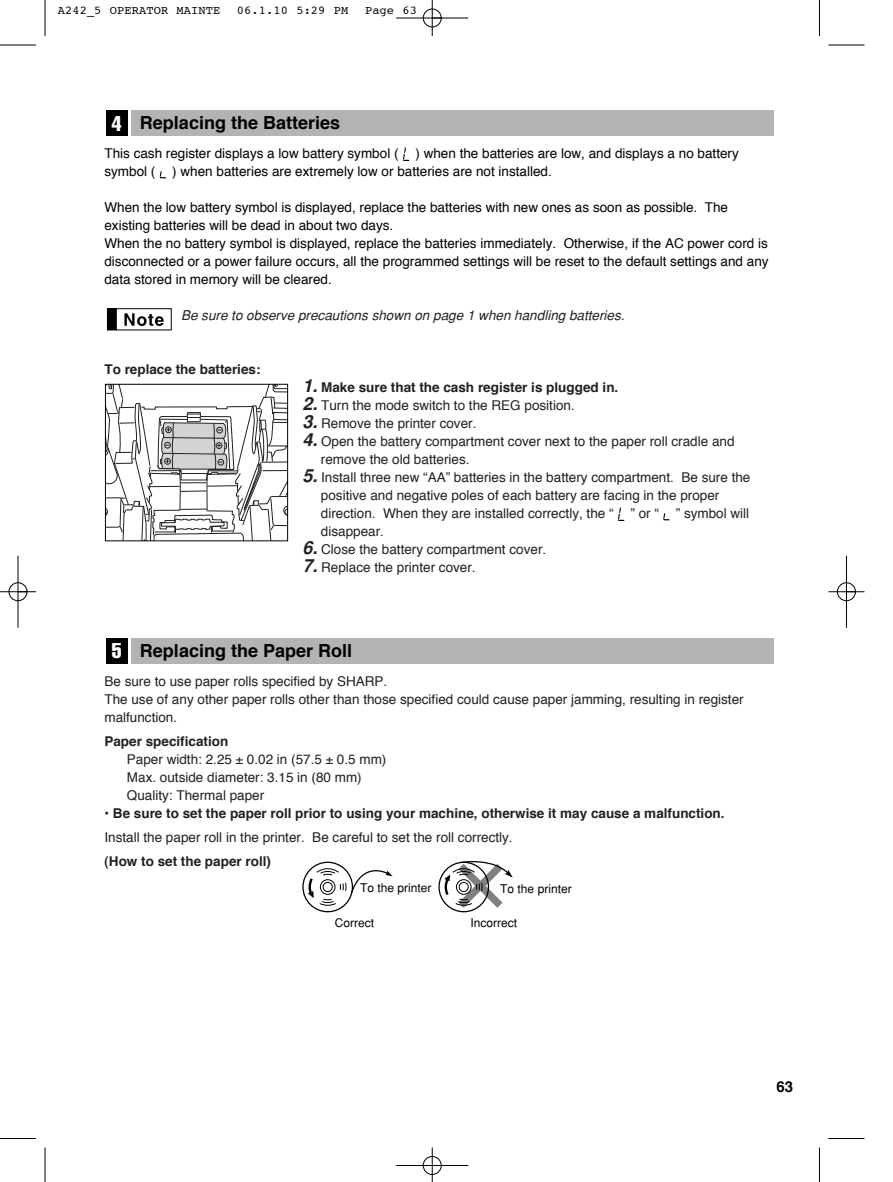
<style>
.page{position:relative;width:893px;height:1182px;background:#fff}
.page>*{position:absolute;margin:0;border:0;box-sizing:border-box;transform-origin:0 0}
.t1{font:700 18px "Helvetica";color:#000}
.t2{font:700 15px "Helvetica";color:#000}
.t3{font:13.5px/18px "Helvetica";color:#231f20}
.t4{font:13.5px/18px "Helvetica";color:#000}
.t5{font:700 13.5px "Helvetica";color:#231f20}
.t6{font:italic 13.5px "Helvetica";color:#231f20}
.t7{font:12px "Helvetica";color:#000}
.t8{font:12px "Courier";letter-spacing:.01em;color:#000}
.s1{font-weight:400;font-stretch:extra-condensed;font-size:21px;color:#fff}
.s2{font-style:italic;font-size:18px}
.s3{font-weight:700;font-style:italic;font-size:18px}
</style>
<div class="page">
<div style="left:438px;top:862px;width:51px;height:50px;border:1px solid #000;border-radius:50%"></div>
<svg style="left:443px;top:861px;width:69px;height:47px"></svg>
<div style="left:302px;top:862px;width:51px;height:50px;border:1px solid #000;border-radius:50%"></div>
<svg style="left:307px;top:861px;width:85px;height:45px"></svg>
<div style="left:131px;top:638px;width:642px;height:26px;background:#b3b3b3"></div>
<div style="left:106px;top:638px;width:21px;height:26px;background:#000"></div>
<svg style="left:663px;top:513px;width:7px;height:7px"></svg>
<svg style="left:618px;top:508px;width:6px;height:13px"></svg>
<div style="left:116px;top:308px;width:56px;height:22px;border:1px solid #000"></div>
<div style="left:107px;top:309px;width:9px;height:21px;background:#000"></div>
<svg style="left:124px;top:313px;width:40px;height:13px"></svg>
<svg style="left:160px;top:171px;width:6px;height:7px"></svg>
<svg style="left:403px;top:148px;width:6px;height:13px"></svg>
<div style="left:131px;top:110px;width:642px;height:26px;background:#b3b3b3"></div>
<div style="left:106px;top:110px;width:21px;height:26px;background:#000"></div>
<svg style="left:107px;top:386px;width:179px;height:153px"></svg>
<div style="left:105px;top:384px;width:183px;height:157px;border:1px solid #000"></div>
<hr style="left:45px;top:0;width:1px;height:36px;background:#000">
<hr style="left:1px;top:45px;width:35px;height:1px;background:#000">
<hr style="left:819px;top:0;width:1px;height:36px;background:#000">
<hr style="left:828px;top:45px;width:36px;height:1px;background:#000">
<hr style="left:45px;top:1148px;width:1px;height:33px;background:#000">
<hr style="left:1px;top:1138px;width:35px;height:1px;background:#000">
<hr style="left:819px;top:1148px;width:1px;height:33px;background:#000">
<hr style="left:828px;top:1138px;width:36px;height:1px;background:#000">
<div style="left:9px;top:582px;width:18px;height:19px;border:1px solid #fff;border-radius:50%"></div>
<div style="left:837px;top:582px;width:18px;height:19px;border:1px solid #fff;border-radius:50%"></div>
<hr style="left:396px;top:18px;width:72px;height:1px;background:#000">
<hr style="left:396px;top:1165px;width:72px;height:1px;background:#000">
<hr style="left:18px;top:556px;width:1px;height:72px;background:#000">
<hr style="left:846px;top:556px;width:1px;height:72px;background:#000">
<hr style="left:432px;top:0;width:1px;height:36px;background:#000">
<hr style="left:432px;top:1148px;width:1px;height:33px;background:#000">
<hr style="left:1px;top:591px;width:35px;height:1px;background:#000">
<hr style="left:828px;top:591px;width:36px;height:1px;background:#000">
<div style="left:423px;top:9px;width:18px;height:18px;border:1px solid #000;border-radius:50%"></div>
<div style="left:423px;top:1156px;width:18px;height:19px;border:1px solid #000;border-radius:50%"></div>
<div style="left:9px;top:583px;width:18px;height:18px;border:1px solid #000;border-radius:50%"></div>
<div style="left:837px;top:583px;width:18px;height:18px;border:1px solid #000;border-radius:50%"></div>
<p class="t8" style="left:58px;top:4px;width:164px">A242_5 OPERATOR MAINTE</p>
<p class="t8" style="left:237px;top:4px;width:113px">06.1.10 5:29 PM</p>
<p class="t8" style="left:365px;top:4px;width:53px">Page 63</p>
<h1 class="t1" style="left:112px;top:115px;width:230px"><span class="s1">4</span> Replacing the Batteries</h1>
<p class="t4" style="left:104px;top:145px;width:636px">This cash register displays a low battery symbol ( ) when the batteries are low, and displays a no battery symbol ( ) when batteries are extremely low or batteries are not installed.</p>
<p class="t4" style="left:104px;top:199px;width:665px">When the low battery symbol is displayed, replace the batteries with new ones as soon as possible. The existing batteries will be dead in about two days.<br>When the no battery symbol is displayed, replace the batteries immediately. Otherwise, if the AC power cord is disconnected or a power failure occurs, all the programmed settings will be reset to the default settings and any data stored in memory will be cleared.</p>
<p class="t6" style="left:181px;top:310px;width:445px">Be sure to observe precautions shown on page 1 when handling batteries.</p>
<p class="t5" style="left:104px;top:364px;width:158px">To replace the batteries:</p>
<p class="t5" style="left:302px;top:382px;width:317px"><span class="s2">1.</span> Make sure that the cash register is plugged in.</p>
<p class="t3" style="left:302px;top:397px;width:274px"><span class="s3">2.</span> Turn the mode switch to the REG position.</p>
<p class="t3" style="left:302px;top:415px;width:175px"><span class="s3">3.</span> Remove the printer cover.</p>
<p class="t3" style="left:321px;top:433px;width:415px;text-indent:-19px"><span class="s3">4.</span> Open the battery compartment cover next to the paper roll cradle and remove the old batteries.</p>
<p class="t3" style="left:321px;top:469px;width:431px;text-indent:-19px"><span class="s3">5.</span> Install three new “AA” batteries in the battery compartment. Be sure the positive and negative poles of each battery are facing in the proper direction. When they are installed correctly, the “ ” or “ ” symbol will disappear.</p>
<p class="t3" style="left:302px;top:541px;width:245px"><span class="s3">6.</span> Close the battery compartment cover.</p>
<p class="t3" style="left:302px;top:559px;width:175px"><span class="s3">7.</span> Replace the printer cover.</p>
<h1 class="t1" style="left:112px;top:643px;width:242px"><span class="s1">5</span> Replacing the Paper Roll</h1>
<p class="t3" style="left:104px;top:673px;width:640px">Be sure to use paper rolls specified by SHARP.<br>The use of any other paper rolls other than those specified could cause paper jamming, resulting in register malfunction.</p>
<p class="t5" style="left:104px;top:735px;width:125px">Paper specification</p>
<p class="t3" style="left:127px;top:751px;width:261px">Paper width: 2.25 ± 0.02 in (57.5 ± 0.5 mm)<br>Max. outside diameter: 3.15 in (80 mm)<br>Quality: Thermal paper</p>
<p class="t5" style="left:104px;top:807px;width:621px">• Be sure to set the paper roll prior to using your machine, otherwise it may cause a malfunction.</p>
<p class="t3" style="left:104px;top:829px;width:410px">Install the paper roll in the printer. Be careful to set the roll correctly.</p>
<p class="t5" style="left:104px;top:855px;width:168px">(How to set the paper roll)</p>
<p class="t7" style="left:500px;top:884px;width:73px">To the printer</p>
<p class="t7" style="left:470px;top:919px;width:48px">Incorrect</p>
<p class="t7" style="left:360px;top:883px;width:73px">To the printer</p>
<p class="t7" style="left:335px;top:919px;width:41px">Correct</p>
<p class="t2" style="left:776px;top:1080px;width:18px">63</p>
</div>
